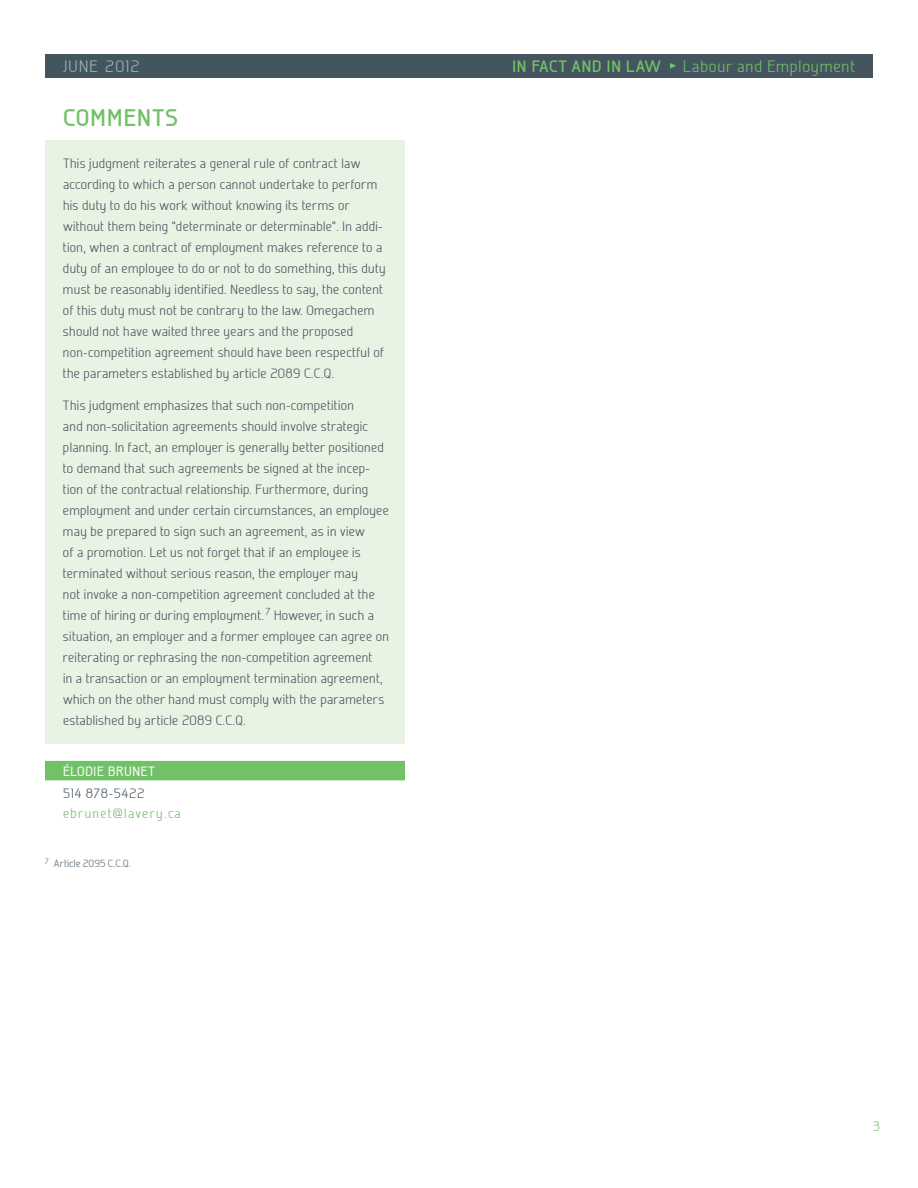
<style>
.page{position:relative;width:918px;height:1188px;background:#fff}
.page>*{position:absolute;margin:0;border:0;box-sizing:border-box;transform-origin:0 0}
.Titre_4{font:700 24px "Galette";letter-spacing:.05em;color:#71c167}
.t1{font:300 16.5px "Galette";letter-spacing:.05em;color:#71c167}
.t2{font:700 16.5px "Galette";letter-spacing:.05em;color:#71c167}
.t3{font:300 16.5px "Galette";letter-spacing:.075em;color:#a8b4bc}
.Texte{font:300 13.5px/21px "Galette";letter-spacing:.025em;color:#45555f}
.Texte-2{font:300 13.5px/19.5px "Galette";letter-spacing:.1em;color:#71c167}
.Auteur{font:500 13.5px "Galette";letter-spacing:.05em;color:#fff}
.Notes_de_bas{font:500 10.5px "Galette";color:#7b8b94}
.s1{color:#45555f}
</style>
<div class="page">
<div style="left:45px;top:140px;width:360px;height:603px;background:#e8f3e3"></div>
<div style="left:45px;top:54px;width:828px;height:24px;background:#45555f"></div>
<svg style="left:670px;top:63px;width:6px;height:6px"></svg>
<div style="left:45px;top:761px;width:360px;height:19px;background:#71c167"></div>
<p class="t3" style="left:63px;top:56px;width:78px">JUNE 2012</p>
<p class="t2" style="left:512px;top:56px;width:150px">IN FACT AND IN LAW</p>
<p class="t1" style="left:683px;top:56px;width:173px">Labour and Employment</p>
<p class="Titre_4" style="left:63px;top:103px;width:117px">COMMENTS</p>
<p class="Texte" style="left:63px;top:153px;width:324px">This judgment reiterates a general rule of contract law according to which a person cannot undertake to perform his duty to do his work without knowing its terms or without them being “determinate or determinable”. In addi&shy;tion, when a contract of employment makes reference to a duty of an employee to do or not to do something, this duty must be reasonably identified. Needless to say, the content of this duty must not be contrary to the law. Omegachem should not have waited three years and the proposed non-competition agreement should have been respectful of the parameters established by article 2089 C.C.Q.</p>
<p class="Texte" style="left:63px;top:394px;width:327px">This judgment emphasizes that such non-competition<br>and non-solicitation agreements should involve strategic planning. In fact, an employer is generally better positioned to demand that such agreements be signed at the incep&shy;tion of the contractual relationship. Furthermore, during employment and under certain circumstances, an employee may be prepared to sign such an agreement, as in view<br>of a promotion. Let us not forget that if an employee is terminated without serious reason, the employer may<br>not invoke a non-competition agreement concluded at the time of hiring or during employment. <sup>7</sup> However, in such a situation, an employer and a former employee can agree on reiterating or rephrasing the non-competition agreement<br>in a transaction or an employment termination agreement, which on the other hand must comply with the parameters established by article 2089 C.C.Q.</p>
<p class="Auteur" style="left:63px;top:763px;width:94px">ÉLODIE BRUNET</p>
<p class="Texte-2" style="left:63px;top:783px;width:119px"><span class="s1">514 878-5422 </span>ebrunet@lavery.ca</p>
<p class="Notes_de_bas" style="left:45px;top:857px;width:87px"><sup>7</sup> Article 2095 C.C.Q.</p>
<p class="Texte-2" style="left:873px;top:1116px;width:8px">3</p>
</div>
